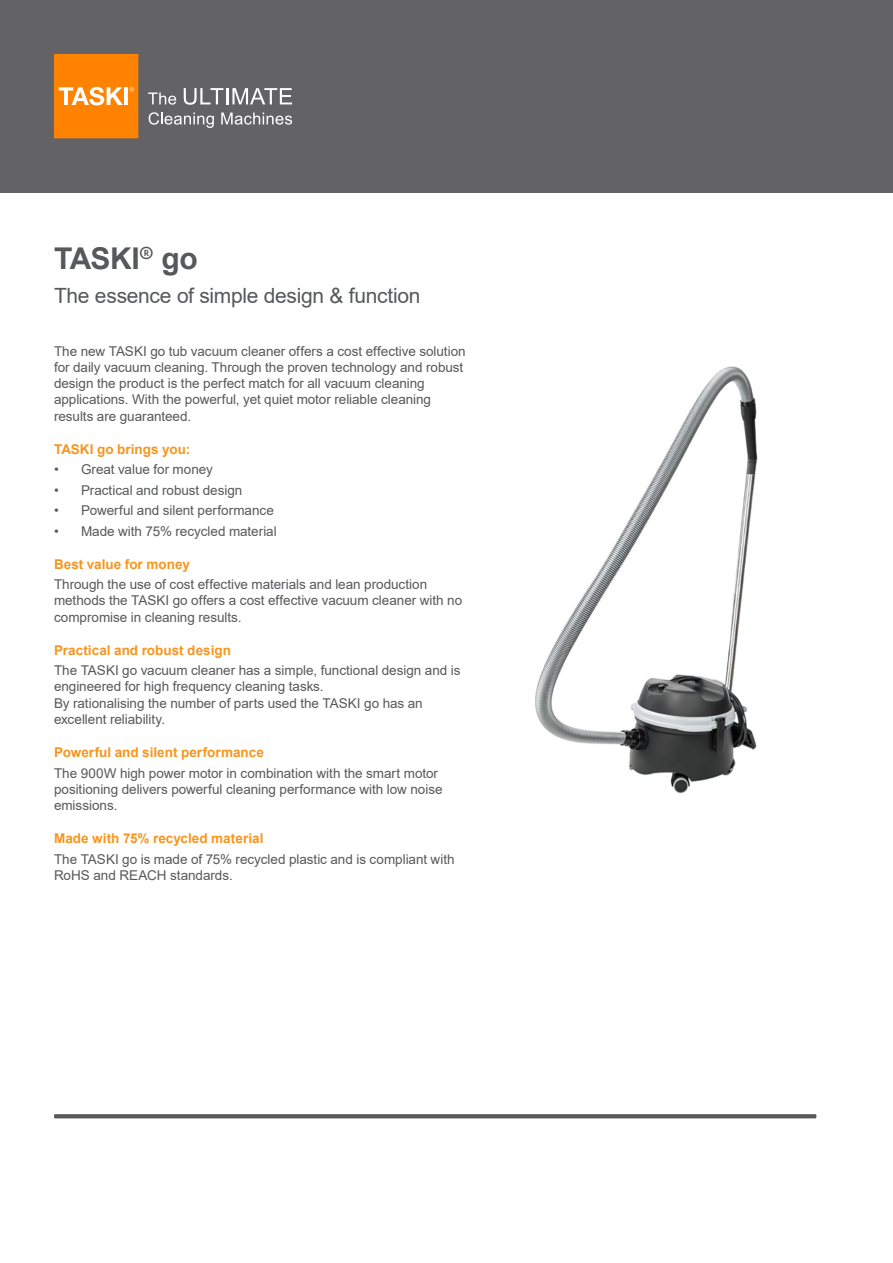
<style>
.page{position:relative;width:893px;height:1263px;background:#fff}
.page>*{position:absolute;margin:0;border:0;box-sizing:border-box;transform-origin:0 0}
.t1{font:700 30px "Arial";letter-spacing:-.015em;color:#57585a}
.Product_Description{font:21px "Arial";letter-spacing:-.015em;color:#57585a}
.Maintext{font:13.5px/16.2px "Arial";letter-spacing:-.005em;color:#57585a}
.Maintext-2{font:700 13.5px "Arial";letter-spacing:.005em;color:#f7951d}
</style>
<div class="page">
<div style="left:0;top:0;width:893px;height:192px;background:#636366"></div>
<svg style="left:148px;top:93px;width:28px;height:12px"></svg>
<svg style="left:184px;top:88px;width:108px;height:17px"></svg>
<svg style="left:149px;top:112px;width:65px;height:16px"></svg>
<svg style="left:221px;top:113px;width:71px;height:12px"></svg>
<svg style="left:54px;top:54px;width:84px;height:84px;background:#fe8d17"></svg>
<img style="left:535px;top:366px;width:223px;height:428px">
<svg style="left:54px;top:1114px;width:762px;height:4px;background:#5d5e60"></svg>
<p class="t1" style="left:54px;top:238px;width:145px">TASKI<sup>®</sup> go</p>
<p class="Product_Description" style="left:54px;top:281px;width:368px">The essence of simple design &amp; function</p>
<p class="Maintext" style="left:54px;top:343px;width:413px">The new TASKI go tub vacuum cleaner offers a cost effective solution for daily vacuum cleaning. Through the proven technology and robust design the product is the perfect match for all vacuum cleaning applications. With the powerful, yet quiet motor reliable cleaning results are guaranteed.</p>
<p class="Maintext-2" style="left:54px;top:439px;width:138px">TASKI go brings you:</p>
<p class="Maintext" style="left:54px;top:461px;width:160px">• Great value for money</p>
<p class="Maintext" style="left:54px;top:482px;width:190px">• Practical and robust design</p>
<p class="Maintext" style="left:54px;top:502px;width:221px">• Powerful and silent performance</p>
<p class="Maintext" style="left:54px;top:523px;width:224px">• Made with 75% recycled material</p>
<p class="Maintext-2" style="left:54px;top:554px;width:137px">Best value for money</p>
<p class="Maintext" style="left:54px;top:576px;width:410px">Through the use of cost effective materials and lean production methods the TASKI go offers a cost effective vacuum cleaner with no compromise in cleaning results.</p>
<p class="Maintext-2" style="left:54px;top:640px;width:179px">Practical and robust design</p>
<p class="Maintext" style="left:54px;top:662px;width:408px">The TASKI go vacuum cleaner has a simple, functional design and is engineered for high frequency cleaning tasks.<br>By rationalising the number of parts used the TASKI go has an excellent reliability.</p>
<p class="Maintext-2" style="left:54px;top:743px;width:211px">Powerful and silent performance</p>
<p class="Maintext" style="left:54px;top:765px;width:390px">The 900W high power motor in combination with the smart motor positioning delivers powerful cleaning performance with low noise emissions.</p>
<p class="Maintext-2" style="left:54px;top:829px;width:211px">Made with 75% recycled material</p>
<p class="Maintext" style="left:54px;top:851px;width:402px">The TASKI go is made of 75% recycled plastic and is compliant with<br>RoHS and REACH standards.</p>
</div>
